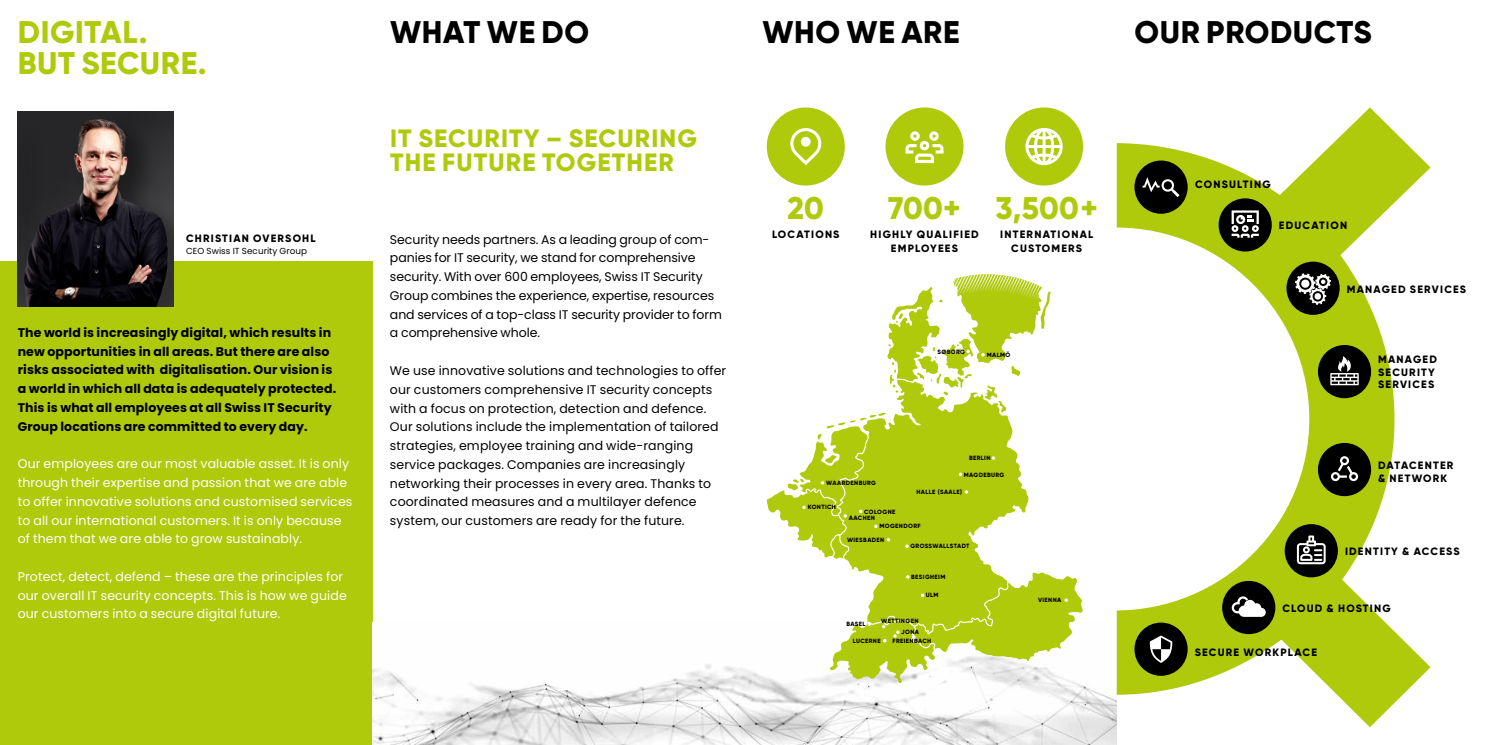
<style>
.page{position:relative;width:1489px;height:745px;background:#fff}
.page>*{position:absolute;margin:0;border:0;box-sizing:border-box;transform-origin:0 0}
.t1{font:800 31.25px/31.2px "Gilroy";letter-spacing:.015em;color:#afca0b}
.t2{font:800 31.25px "Gilroy";letter-spacing:.02em;color:#000}
.t3{font:800 25px/24.4px "Gilroy";letter-spacing:.045em;color:#afca0b}
.t4{font:12.5px/18.8px "Poppins";letter-spacing:.01em;color:#000}
.t5{font:12.5px/18.8px "Poppins";letter-spacing:.01em;color:#fff}
.t6{font:700 12.5px/18.8px "Poppins";letter-spacing:.01em;color:#000}
.t7{font:800 10.62px/12.5px "Gilroy";letter-spacing:.115em;color:#000;text-align:center}
.t8{font:8.75px "Poppins";letter-spacing:.01em;color:#000}
.t9{font:800 6.12px/9.8px "Gilroy";letter-spacing:.065em;color:#000;text-align:center}
.t10{font:800 6.12px "Gilroy";letter-spacing:.045em;color:#000}
</style>
<div class="page">
<div style="left:0;top:261px;width:372px;height:483px;background:#afca0b"></div>
<img style="left:372px;top:664px;width:744px;height:80px">
<svg style="left:1116px;top:107px;width:314px;height:619px"></svg>
<div style="left:885px;top:107px;width:78px;height:78px;background:#afca0b;border-radius:50%"></div>
<svg style="left:905px;top:131px;width:38px;height:32px"></svg>
<div style="left:766px;top:107px;width:78px;height:78px;background:#afca0b;border-radius:50%"></div>
<svg style="left:790px;top:128px;width:31px;height:37px"></svg>
<div style="left:800px;top:137px;width:10px;height:9px;background:#fff;border-radius:50%"></div>
<div style="left:1005px;top:107px;width:78px;height:78px;background:#afca0b;border-radius:50%"></div>
<svg style="left:1025px;top:128px;width:37px;height:37px"></svg>
<div style="left:1317px;top:345px;width:53px;height:53px;background:#000;border-radius:50%"></div>
<svg style="left:1330px;top:356px;width:28px;height:29px"></svg>
<div style="left:1317px;top:442px;width:53px;height:54px;background:#000;border-radius:50%"></div>
<svg style="left:1330px;top:456px;width:27px;height:25px"></svg>
<div style="left:1284px;top:524px;width:53px;height:53px;background:#000;border-radius:50%"></div>
<svg style="left:1296px;top:535px;width:29px;height:29px"></svg>
<div style="left:1222px;top:580px;width:53px;height:53px;background:#000;border-radius:50%"></div>
<svg style="left:1231px;top:596px;width:34px;height:20px"></svg>
<div style="left:1134px;top:622px;width:53px;height:53px;background:#000;border-radius:50%"></div>
<svg style="left:1149px;top:635px;width:23px;height:27px"></svg>
<div style="left:1134px;top:160px;width:53px;height:53px;background:#000;border-radius:50%"></div>
<svg style="left:1142px;top:177px;width:37px;height:20px"></svg>
<div style="left:1218px;top:198px;width:53px;height:53px;background:#000;border-radius:50%"></div>
<svg style="left:1231px;top:210px;width:27px;height:27px"></svg>
<div style="left:1286px;top:261px;width:53px;height:53px;background:#000;border-radius:50%"></div>
<svg style="left:1295px;top:273px;width:35px;height:31px"></svg>
<img style="left:18px;top:111px;width:156px;height:195px">
<svg style="left:845px;top:559px;width:148px;height:13px;background:#b6ce21"></svg>
<svg style="left:766px;top:274px;width:285px;height:285px"></svg>
<svg style="left:829px;top:572px;width:253px;height:110px"></svg>
<h1 class="t1" style="left:18px;top:16px;width:190px">DIGITAL.<br>BUT SECURE.</h1>
<p class="t7" style="left:186px;top:232px;width:131px">CHRISTIAN OVERSOHL</p>
<p class="t8" style="left:186px;top:245px;width:123px">CEO Swiss IT Security Group</p>
<p class="t6" style="left:18px;top:323px;width:320px">The world is increasingly digital, which results in new opportunities in all areas. But there are also risks associated with digitalisation. Our vision is a world in which all data is adequately protected.<br>This is what all employees at all Swiss IT Security Group locations are committed to every day.</p>
<p class="t5" style="left:18px;top:454px;width:336px">Our employees are our most valuable asset. It is only through their expertise and passion that we are able to offer innovative solutions and customised services to all our international customers. It is only because of them that we are able to grow sustainably.</p>
<p class="t5" style="left:18px;top:567px;width:330px">Protect, detect, defend – these are the principles for our overall IT security concepts. This is how we guide our customers into a secure digital future.</p>
<h1 class="t2" style="left:390px;top:12px;width:200px">WHAT WE DO</h1>
<h2 class="t3" style="left:390px;top:126px;width:308px">IT SECURITY – SECURING<br>THE FUTURE TOGETHER</h2>
<p class="t4" style="left:390px;top:230px;width:333px">Security needs partners. As a leading group of com&shy;panies for IT security, we stand for comprehensive security. With over 600 employees, Swiss IT Security Group combines the experience, expertise, resources and services of a top-class IT security provider to form a comprehensive whole.</p>
<p class="t4" style="left:390px;top:361px;width:338px">We use innovative solutions and technologies to offer our customers comprehensive IT security concepts with a focus on protection, detection and defence.<br>Our solutions include the implementation of tailored strategies, employee training and wide-ranging service packages. Companies are increasingly networking their processes in every area. Thanks to coordinated measures and a multilayer defence system, our customers are ready for the future.</p>
<h1 class="t2" style="left:762px;top:12px;width:199px">WHO WE ARE</h1>
<h1 class="t1" style="left:787px;top:192px;width:38px">20</h1>
<p class="t7" style="left:772px;top:228px;width:69px">LOCATIONS</p>
<h1 class="t1" style="left:888px;top:192px;width:74px">700+</h1>
<p class="t7" style="left:870px;top:227px;width:110px;line-height:13.8px">HIGHLY QUALIFIED<br>EMPLOYEES</p>
<h1 class="t1" style="left:995px;top:192px;width:104px">3,500+</h1>
<p class="t7" style="left:1000px;top:227px;width:95px;line-height:13.8px">INTERNATIONAL<br>CUSTOMERS</p>
<p class="t9" style="left:937px;top:346px;width:29px">SØBORG</p>
<p class="t9" style="left:986px;top:350px;width:25px">MALMÖ</p>
<p class="t9" style="left:968px;top:453px;width:23px">BERLIN</p>
<p class="t9" style="left:826px;top:477px;width:51px">WAARDENBURG</p>
<p class="t9" style="left:807px;top:502px;width:30px">KONTICH</p>
<p class="t9" style="left:864px;top:506px;width:33px">COLOGNE</p>
<p class="t9" style="left:848px;top:513px;width:28px">AACHEN</p>
<p class="t9" style="left:963px;top:469px;width:42px">MAGDEBURG</p>
<p class="t9" style="left:916px;top:486px;width:47px">HALLE (SAALE)</p>
<p class="t9" style="left:879px;top:521px;width:43px">MOGENDORF</p>
<p class="t9" style="left:847px;top:534px;width:39px">WIESBADEN</p>
<p class="t10" style="left:910px;top:541px;width:61px">GROSSWALLSTADT</p>
<p class="t9" style="left:911px;top:571px;width:36px">BESIGHEIM</p>
<p class="t9" style="left:925px;top:589px;width:14px">ULM</p>
<p class="t9" style="left:892px;top:626px;width:40px">JONA<br>FREIENBACH</p>
<p class="t9" style="left:881px;top:616px;width:39px">WETTINGEN</p>
<p class="t9" style="left:846px;top:618px;width:21px">BASEL</p>
<p class="t9" style="left:852px;top:635px;width:29px">LUCERNE</p>
<p class="t9" style="left:1038px;top:594px;width:25px">VIENNA</p>
<h1 class="t2" style="left:1134px;top:12px;width:239px">OUR PRODUCTS</h1>
<p class="t7" style="left:1195px;top:178px;width:77px">CONSULTING</p>
<p class="t7" style="left:1278px;top:219px;width:70px">EDUCATION</p>
<p class="t7" style="left:1346px;top:282px;width:121px">MANAGED SERVICES</p>
<p class="t7" style="left:1377px;top:353px;width:60px;text-align:left">MANAGED<br>SECURITY<br>SERVICES</p>
<p class="t7" style="left:1377px;top:459px;width:77px;text-align:left">DATACENTER &amp; NETWORK</p>
<p class="t7" style="left:1344px;top:544px;width:116px">IDENTITY &amp; ACCESS</p>
<p class="t7" style="left:1282px;top:601px;width:110px">CLOUD &amp; HOSTING</p>
<p class="t7" style="left:1194px;top:645px;width:124px">SECURE WORKPLACE</p>
</div>
